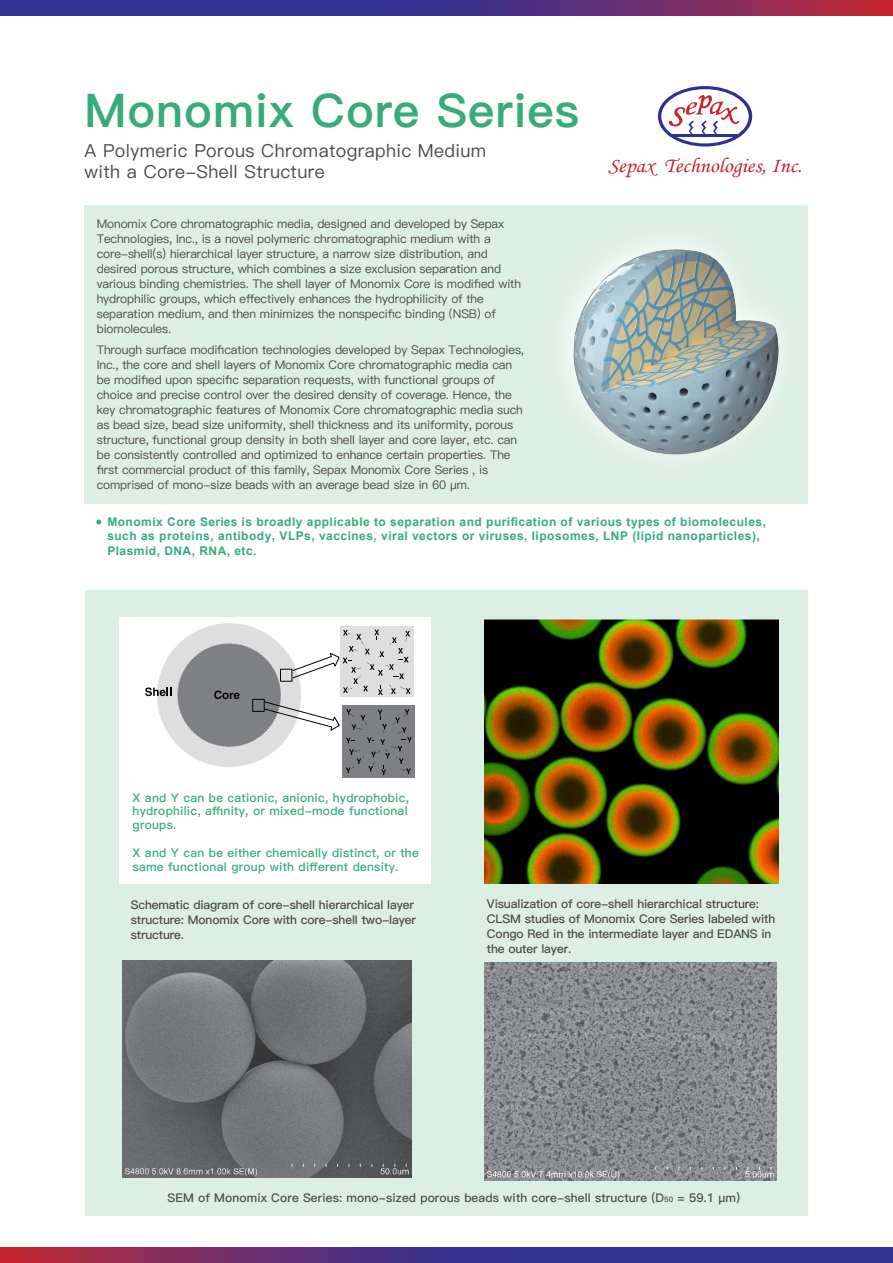
<style>
.page{position:relative;width:893px;height:1263px;background:#fff}
.page>*{position:absolute;margin:0;border:0;box-sizing:border-box;transform-origin:0 0}
.t1{font:46.5px "Ping Fang SC Heavy";letter-spacing:.02em;color:#37ab7c}
.t2{font:21px "Monotype Corsiva";color:#c8242b;scale:1.05 1}
.t3{font:18px/21px "Ping Fang SC Medium";letter-spacing:.02em;color:#4b4c4d}
.t4{font:12px/15px "Ping Fang SC Medium";letter-spacing:-.01em;color:#4b4c4d}
.t5{font:12px/15px "Ping Fang SC Bold";letter-spacing:-.01em;color:#4b4c4d}
.t6{font:700 12px/14.4px "Arial";letter-spacing:.04em;color:#37ab7c}
.t7{font:12px/13.5px "Ping Fang SC Bold";letter-spacing:.02em;color:#37ab7c;text-align:justify}
.t8{font:12px "Ping Fang SC Bold";letter-spacing:.01em;color:#4b4c4d}
.s1{font-size:7.5px}
</style>
<div class="page">
<div style="left:85px;top:590px;width:723px;height:626px;background:#dcefe5"></div>
<div style="left:85px;top:205px;width:723px;height:299px;background:#dcefe5"></div>
<svg style="left:0;top:0;width:893px;height:15px;background:#532e7b"></svg>
<svg style="left:0;top:1247px;width:893px;height:16px;background:#542e7b"></svg>
<img style="left:122px;top:961px;width:290px;height:217px">
<img style="left:485px;top:962px;width:291px;height:219px">
<img style="left:564px;top:240px;width:217px;height:217px">
<svg style="left:96px;top:520px;width:5px;height:4px"></svg>
<svg style="left:658px;top:86px;width:94px;height:61px"></svg>
<div style="left:119px;top:618px;width:311px;height:266px;background:#fff"></div>
<svg style="left:145px;top:623px;width:270px;height:154px"></svg>
<img style="left:485px;top:619px;width:293px;height:264px">
<h1 class="t1" style="left:85px;top:82px;width:496px">Monomix Core Series</h1>
<h3 class="t3" style="left:85px;top:140px;width:403px">A Polymeric Porous Chromatographic Medium with a Core-Shell Structure</h3>
<h2 class="t2" style="left:608px;top:152px;width:186px">Sepax Technologies, Inc.</h2>
<p class="t4" style="left:97px;top:216px;width:426px">Monomix Core chromatographic media, designed and developed by Sepax Technologies, Inc., is a novel polymeric chromatographic medium with a core-shell(s) hierarchical layer structure, a narrow size distribution, and desired porous structure, which combines a size exclusion separation and various binding chemistries. The shell layer of Monomix Core is modified with hydrophilic groups, which effectively enhances the hydrophilicity of the separation medium, and then minimizes the nonspecific binding (NSB) of biomolecules.</p>
<p class="t4" style="left:97px;top:342px;width:429px">Through surface modification technologies developed by Sepax Technologies, Inc., the core and shell layers of Monomix Core chromatographic media can be modified upon specific separation requests, with functional groups of choice and precise control over the desired density of coverage. Hence, the key chromatographic features of Monomix Core chromatographic media such as bead size, bead size uniformity, shell thickness and its uniformity, porous structure, functional group density in both shell layer and core layer, etc. can be consistently controlled and optimized to enhance certain properties. The first commercial product of this family, Sepax Monomix Core Series , is comprised of mono-size beads with an average bead size in 60 µm.</p>
<p class="t6" style="left:107px;top:515px;width:660px">Monomix Core Series is broadly applicable to separation and purification of various types of biomolecules, such as proteins, antibody, VLPs, vaccines, viral vectors or viruses, liposomes, LNP (lipid nanoparticles),<br>Plasmid, DNA, RNA, etc.</p>
<p class="t7" style="left:133px;top:791px;width:278px">X and Y can be cationic, anionic, hydrophobic, hydrophilic, affinity, or mixed-mode functional groups.</p>
<p class="t7" style="left:133px;top:847px;width:288px">X and Y can be either chemically distinct, or the same functional group with different density.</p>
<p class="t5" style="left:131px;top:897px;width:287px">Schematic diagram of core-shell hierarchical layer structure: Monomix Core with core-shell two-layer structure.</p>
<p class="t5" style="left:487px;top:897px;width:290px">Visualization of core-shell hierarchical structure:<br>CLSM studies of Monomix Core Series labeled with Congo Red in the intermediate layer and EDANS in the outer layer.</p>
<p class="t8" style="left:167px;top:1190px;width:574px">SEM of Monomix Core Series: mono-sized porous beads with core-shell structure (D<span class="s1">50</span> = 59.1 µm)</p>
</div>
